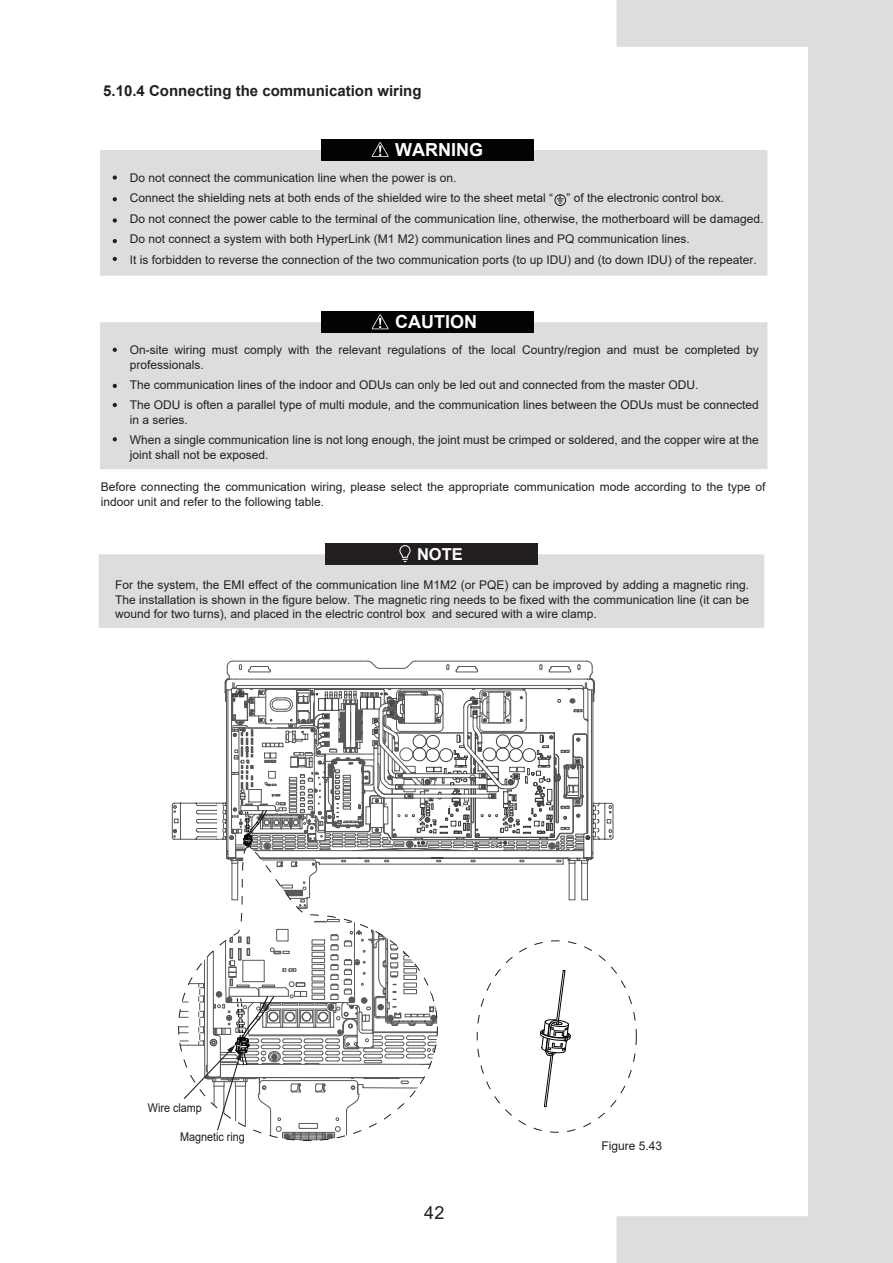
<style>
.page{position:relative;width:893px;height:1263px;background:#fff}
.page>*{position:absolute;margin:0;border:0;box-sizing:border-box;transform-origin:0 0}
.t1{font:700 18px "Arial";color:#fff}
.t2{font:18px "Arial";color:#231f20}
.t3{font:700 16.5px "Arial";color:#fff}
.t4{font:700 15px "Arial";color:#231f20}
.t5{font:12px/20.4px "Arial";color:#231f20}
.t6{font:12px "Arial";color:#211814;scale:.9 1}
</style>
<div class="page">
<svg style="left:617px;top:0;width:276px;height:1263px"></svg>
<div style="left:100px;top:150px;width:667px;height:126px;background:#dcdddf"></div>
<div style="left:321px;top:139px;width:213px;height:21px;background:#030303"></div>
<svg style="left:372px;top:142px;width:16px;height:15px"></svg>
<svg style="left:113px;top:175px;width:4px;height:5px"></svg>
<svg style="left:113px;top:197px;width:4px;height:4px"></svg>
<svg style="left:113px;top:218px;width:4px;height:5px"></svg>
<svg style="left:113px;top:239px;width:4px;height:4px"></svg>
<svg style="left:113px;top:257px;width:4px;height:4px"></svg>
<div style="left:555px;top:194px;width:11px;height:12px;border:1px solid #1e1411;border-radius:50%"></div>
<svg style="left:557px;top:195px;width:6px;height:9px"></svg>
<div style="left:100px;top:322px;width:667px;height:147px;background:#dcdddf"></div>
<div style="left:321px;top:311px;width:213px;height:21px;background:#030303"></div>
<svg style="left:372px;top:314px;width:16px;height:15px"></svg>
<svg style="left:113px;top:348px;width:4px;height:4px"></svg>
<svg style="left:113px;top:384px;width:4px;height:4px"></svg>
<svg style="left:113px;top:403px;width:4px;height:4px"></svg>
<svg style="left:113px;top:437px;width:4px;height:4px"></svg>
<div style="left:99px;top:554px;width:665px;height:74px;background:#dcdddf"></div>
<div style="left:325px;top:543px;width:213px;height:22px;background:#231f20"></div>
<svg style="left:399px;top:545px;width:12px;height:17px"></svg>
<svg style="left:226px;top:661px;width:369px;height:24px"></svg>
<svg style="left:172px;top:678px;width:420px;height:167px"></svg>
<svg style="left:227px;top:685px;width:372px;height:216px"></svg>
<svg style="left:178px;top:845px;width:260px;height:190px"></svg>
<svg style="left:179px;top:919px;width:259px;height:222px"></svg>
<svg style="left:540px;top:970px;width:31px;height:137px"></svg>
<p class="t4" style="left:103px;top:80px;width:320px">5.10.4 Connecting the communication wiring</p>
<h1 class="t1" style="left:395px;top:137px;width:89px">WARNING</h1>
<p class="t5" style="left:130px;top:167px;width:635px">Do not connect the communication line when the power is on.<br>Connect the shielding nets at both ends of the shielded wire to the sheet metal “ ” of the electronic control box.<br>Do not connect the power cable to the terminal of the communication line, otherwise, the motherboard will be damaged.<br>Do not connect a system with both HyperLink (M1 M2) communication lines and PQ communication lines.<br>It is forbidden to reverse the connection of the two communication ports (to up IDU) and (to down IDU) of the repeater.</p>
<h1 class="t1" style="left:395px;top:309px;width:83px">CAUTION</h1>
<p class="t5" style="left:130px;top:343px;width:631px;line-height:14.4px">On-site wiring must comply with the relevant regulations of the local Country/region and must be completed by professionals.</p>
<p class="t5" style="left:130px;top:374px;width:631px">The communication lines of the indoor and ODUs can only be led out and connected from the master ODU.<br>The ODU is often a parallel type of multi module, and the communication lines between the ODUs must be connected</p>
<p class="t5" style="left:130px;top:409px;width:631px">in a series.<br>When a single communication line is not long enough, the joint must be crimped or soldered, and the copper wire at the</p>
<p class="t5" style="left:130px;top:444px;width:140px">joint shall not be exposed.</p>
<p class="t5" style="left:101px;top:479px;width:666px;line-height:15.1px">Before connecting the communication wiring, please select the appropriate communication mode according to the type of indoor unit and refer to the following table.</p>
<h2 class="t3" style="left:417px;top:543px;width:47px">NOTE</h2>
<p class="t5" style="left:115px;top:578px;width:635px;line-height:14.4px;text-align:justify">For the system, the EMI effect of the communication line M1M2 (or PQE) can be improved by adding a magnetic ring.<br>The installation is shown in the figure below. The magnetic ring needs to be fixed with the communication line (it can be wound for two turns), and placed in the electric control box and secured with a wire clamp.</p>
<p class="t6" style="left:148px;top:1099px;width:61px">Wire clamp</p>
<p class="t6" style="left:180px;top:1128px;width:74px">Magnetic ring</p>
<h1 class="t2" style="left:424px;top:1200px;width:22px">42</h1>
<p class="t5" style="left:601px;top:1135px;width:62px">Figure 5.43</p>
</div>
